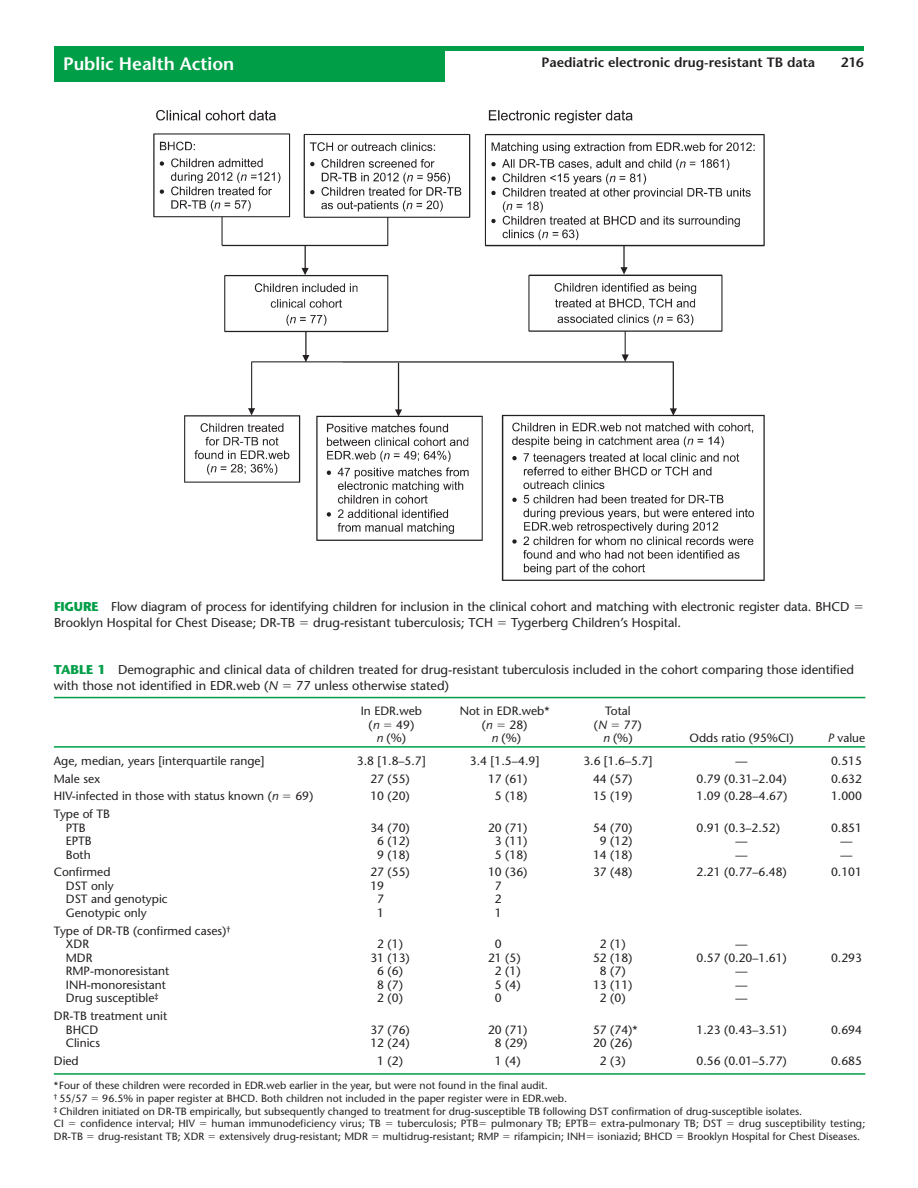
<style>
.page{position:relative;width:918px;height:1188px;background:#fff}
.page>*{position:absolute;margin:0;border:0;box-sizing:border-box;transform-origin:0 0}
.t1{font:600 18px "Stone Sans Std";color:#fff}
.t2{font:600 13.5px "Stone Sans Std";color:#231f20}
.t3{font:500 12.75px/15.8px "Stone Sans Std";color:#231f20}
.t4{font:500 12px/13.5px "Stone Sans Std";color:#231f20}
.t5{font:500 10.5px/12.8px "Stone Sans Std";color:#231f20}
.s1{font-weight:700;color:#009e47}
.s2{font-style:italic}
</style>
<div class="page">
<div style="left:54px;top:46px;width:810px;height:36px;background:#009e47"></div>
<div style="left:446px;top:51px;width:418px;height:43px;background:#fff"></div>
<svg style="left:54px;top:696px;width:811px;height:3px;background:#bfe6d0"></svg>
<hr style="left:54px;top:697px;width:811px;height:1px;background:#009e47">
<hr style="left:54px;top:746px;width:811px;height:2px;background:#009e47">
<hr style="left:54px;top:1073px;width:811px;height:2px;background:#009e47">
<img style="left:153px;top:110px;width:612px;height:471px">
<h1 class="t1" style="left:63px;top:57px;width:173px">Public Health Action</h1>
<p class="t2" style="left:541px;top:57px;width:275px">Paediatric electronic drug-resistant TB data</p>
<p class="t2" style="left:841px;top:57px;width:25px">216</p>
<p class="t3" style="left:54px;top:600px;width:797px"><span class="s1">FIGURE</span> Flow diagram of process for identifying children for inclusion in the clinical cohort and matching with electronic register data. BHCD<br>Brooklyn Hospital for Chest Disease; DR-TB</p>
<p class="t3" style="left:313px;top:616px;width:182px">drug-resistant tuberculosis; TCH</p>
<p class="t3" style="left:511px;top:616px;width:172px">Tygerberg Children’s Hospital.</p>
<p class="t3" style="left:54px;top:663px;width:802px"><span class="s1">TABLE 1</span> Demographic and clinical data of children treated for drug-resistant tuberculosis included in the cohort comparing those identified with those not identified in EDR.web (<span class="s2">N</span></p>
<p class="t3" style="left:296px;top:679px;width:155px">77 unless otherwise stated)</p>
<p class="t4" style="left:368px;top:706px;width:55px;text-indent:-8px">In EDR.web (<span class="s2">n</span></p>
<p class="t4" style="left:482px;top:706px;width:69px;text-indent:-22px">Not in EDR.web* (<span class="s2">n</span></p>
<p class="t4" style="left:594px;top:706px;width:38px;text-indent:11px">Total (<span class="s2">N</span></p>
<p class="t4" style="left:377px;top:719px;width:39px;text-indent:20px">49) <span class="s2">n</span> (%)</p>
<p class="t4" style="left:491px;top:719px;width:38px;text-indent:18px">28) <span class="s2">n</span> (%)</p>
<p class="t4" style="left:603px;top:719px;width:40px;text-indent:21px">77) <span class="s2">n</span> (%)</p>
<p class="t4" style="left:690px;top:733px;width:106px">Odds ratio (95%CI)</p>
<p class="t4" style="left:828px;top:733px;width:39px"><span class="s2">P</span> value</p>
<p class="t4" style="left:54px;top:755px;width:212px">Age, median, years [interquartile range]</p>
<p class="t4" style="left:357px;top:755px;width:71px">3.8 [1.8–5.7]</p>
<p class="t4" style="left:470px;top:755px;width:71px">3.4 [1.5– 4.9]</p>
<p class="t4" style="left:583px;top:755px;width:71px">3.6 [1.6–5.7]</p>
<p class="t4" style="left:736px;top:755px;width:13px">—</p>
<p class="t4" style="left:831px;top:755px;width:32px">0.515</p>
<p class="t4" style="left:54px;top:773px;width:48px">Male sex</p>
<p class="t4" style="left:370px;top:773px;width:41px">27 (55)</p>
<p class="t4" style="left:488px;top:773px;width:41px">17 (61)</p>
<p class="t4" style="left:593px;top:773px;width:41px">44 (57)</p>
<p class="t4" style="left:697px;top:773px;width:92px">0.79 (0.31–2.04)</p>
<p class="t4" style="left:831px;top:773px;width:32px">0.632</p>
<p class="t4" style="left:54px;top:791px;width:226px">HIV-infected in those with status known (<span class="s2">n</span></p>
<p class="t4" style="left:295px;top:791px;width:19px">69)</p>
<p class="t4" style="left:370px;top:791px;width:41px">10 (20)</p>
<p class="t4" style="left:495px;top:791px;width:34px">5 (18)</p>
<p class="t4" style="left:593px;top:791px;width:41px">15 (19)</p>
<p class="t4" style="left:697px;top:791px;width:92px">1.09 (0.28– 4.67)</p>
<p class="t4" style="left:831px;top:791px;width:32px">1.000</p>
<p class="t4" style="left:66px;top:808px;width:46px;text-indent:-12px">Type of TB<br>PTB</p>
<p class="t4" style="left:370px;top:822px;width:41px">34 (70)</p>
<p class="t4" style="left:488px;top:822px;width:41px">20 (71)</p>
<p class="t4" style="left:593px;top:822px;width:41px">54 (70)</p>
<p class="t4" style="left:697px;top:822px;width:85px">0.91 (0.3–2.52)</p>
<p class="t4" style="left:831px;top:822px;width:32px">0.851</p>
<p class="t4" style="left:66px;top:835px;width:27px">EPTB</p>
<p class="t4" style="left:377px;top:835px;width:34px">6 (12)</p>
<p class="t4" style="left:495px;top:835px;width:34px">3 (11)</p>
<p class="t4" style="left:600px;top:835px;width:34px">9 (12)</p>
<p class="t4" style="left:736px;top:835px;width:13px">—</p>
<p class="t4" style="left:841px;top:835px;width:13px">—</p>
<p class="t4" style="left:66px;top:849px;width:26px">Both</p>
<p class="t4" style="left:377px;top:849px;width:34px">9 (18)</p>
<p class="t4" style="left:495px;top:849px;width:34px">5 (18)</p>
<p class="t4" style="left:593px;top:849px;width:41px">14 (18)</p>
<p class="t4" style="left:736px;top:849px;width:13px">—</p>
<p class="t4" style="left:841px;top:849px;width:13px">—</p>
<p class="t4" style="left:54px;top:867px;width:58px">Confirmed</p>
<p class="t4" style="left:370px;top:867px;width:41px">27 (55)</p>
<p class="t4" style="left:488px;top:867px;width:41px">10 (36)</p>
<p class="t4" style="left:593px;top:867px;width:41px">37 (48)</p>
<p class="t4" style="left:697px;top:867px;width:92px">2.21 (0.77–6.48)</p>
<p class="t4" style="left:831px;top:867px;width:32px">0.101</p>
<p class="t4" style="left:66px;top:880px;width:49px">DST only</p>
<p class="t4" style="left:370px;top:880px;width:15px">19</p>
<p class="t4" style="left:495px;top:880px;width:8px">7</p>
<p class="t4" style="left:66px;top:894px;width:103px">DST and genotypic</p>
<p class="t4" style="left:377px;top:894px;width:8px">7</p>
<p class="t4" style="left:495px;top:894px;width:8px">2</p>
<p class="t4" style="left:66px;top:907px;width:82px">Genotypic only</p>
<p class="t4" style="left:377px;top:907px;width:8px">1</p>
<p class="t4" style="left:495px;top:907px;width:8px">1</p>
<p class="t4" style="left:66px;top:925px;width:166px;text-indent:-12px">Type of DR-TB (confirmed cases)<sup>†<br></sup>XDR</p>
<p class="t4" style="left:377px;top:938px;width:27px">2 (1)</p>
<p class="t4" style="left:495px;top:938px;width:8px">0</p>
<p class="t4" style="left:600px;top:938px;width:27px">2 (1)</p>
<p class="t4" style="left:736px;top:938px;width:13px">—</p>
<p class="t4" style="left:66px;top:952px;width:28px">MDR</p>
<p class="t4" style="left:370px;top:952px;width:41px">31 (13)</p>
<p class="t4" style="left:488px;top:952px;width:34px">21 (5)</p>
<p class="t4" style="left:593px;top:952px;width:41px">52 (18)</p>
<p class="t4" style="left:697px;top:952px;width:92px">0.57 (0.20–1.61)</p>
<p class="t4" style="left:831px;top:952px;width:32px">0.293</p>
<p class="t4" style="left:66px;top:965px;width:105px">RMP-monoresistant</p>
<p class="t4" style="left:377px;top:965px;width:27px">6 (6)</p>
<p class="t4" style="left:495px;top:965px;width:27px">2 (1)</p>
<p class="t4" style="left:600px;top:965px;width:27px">8 (7)</p>
<p class="t4" style="left:736px;top:965px;width:13px">—</p>
<p class="t4" style="left:66px;top:979px;width:102px">INH-monoresistant</p>
<p class="t4" style="left:377px;top:979px;width:27px">8 (7)</p>
<p class="t4" style="left:495px;top:979px;width:27px">5 (4)</p>
<p class="t4" style="left:593px;top:979px;width:41px">13 (11)</p>
<p class="t4" style="left:736px;top:979px;width:13px">—</p>
<p class="t4" style="left:66px;top:992px;width:94px">Drug susceptible<sup>‡</sup></p>
<p class="t4" style="left:377px;top:992px;width:27px">2 (0)</p>
<p class="t4" style="left:495px;top:992px;width:8px">0</p>
<p class="t4" style="left:600px;top:992px;width:27px">2 (0)</p>
<p class="t4" style="left:736px;top:992px;width:13px">—</p>
<p class="t4" style="left:66px;top:1010px;width:103px;text-indent:-12px">DR-TB treatment unit<br>BHCD</p>
<p class="t4" style="left:370px;top:1024px;width:41px">37 (76)</p>
<p class="t4" style="left:488px;top:1024px;width:41px">20 (71)</p>
<p class="t4" style="left:593px;top:1024px;width:46px">57 (74)*</p>
<p class="t4" style="left:697px;top:1024px;width:92px">1.23 (0.43–3.51)</p>
<p class="t4" style="left:831px;top:1024px;width:32px">0.694</p>
<p class="t4" style="left:66px;top:1037px;width:36px">Clinics</p>
<p class="t4" style="left:370px;top:1037px;width:41px">12 (24)</p>
<p class="t4" style="left:495px;top:1037px;width:34px">8 (29)</p>
<p class="t4" style="left:593px;top:1037px;width:41px">20 (26)</p>
<p class="t4" style="left:54px;top:1055px;width:26px">Died</p>
<p class="t4" style="left:377px;top:1055px;width:27px">1 (2)</p>
<p class="t4" style="left:495px;top:1055px;width:27px">1 (4)</p>
<p class="t4" style="left:600px;top:1055px;width:27px">2 (3)</p>
<p class="t4" style="left:697px;top:1055px;width:92px">0.56 (0.01–5.77)</p>
<p class="t4" style="left:831px;top:1055px;width:32px">0.685</p>
<p class="t5" style="left:54px;top:1080px;width:495px">*Four of these children were recorded in EDR.web earlier in the year, but were not found in the final audit. <sup>†</sup> 55/57</p>
<p class="t5" style="left:54px;top:1093px;width:750px;text-indent:48px">96.5% in paper register at BHCD. Both children not included in the paper register were in EDR.web.<br><sup>‡</sup> Children initiated on DR-TB empirically, but subsequently changed to treatment for drug-susceptible TB following DST confirmation of drug-susceptible isolates.<br>CI</p>
<p class="t5" style="left:81px;top:1118px;width:116px">confidence interval; HIV</p>
<p class="t5" style="left:212px;top:1118px;width:171px">human immunodeficiency virus; TB</p>
<p class="t5" style="left:398px;top:1118px;width:326px">tuberculosis; PTB pulmonary TB; EPTB extra-pulmonary TB; DST</p>
<p class="t5" style="left:739px;top:1118px;width:128px">drug susceptibility testing;</p>
<p class="t5" style="left:54px;top:1131px;width:31px">DR-TB</p>
<p class="t5" style="left:98px;top:1131px;width:108px">drug-resistant TB; XDR</p>
<p class="t5" style="left:219px;top:1131px;width:150px">extensively drug-resistant; MDR</p>
<p class="t5" style="left:383px;top:1131px;width:118px">multidrug-resistant; RMP</p>
<p class="t5" style="left:514px;top:1131px;width:160px">rifampicin; INH isoniazid; BHCD</p>
<p class="t5" style="left:688px;top:1131px;width:174px">Brooklyn Hospital for Chest Diseases.</p>
</div>
